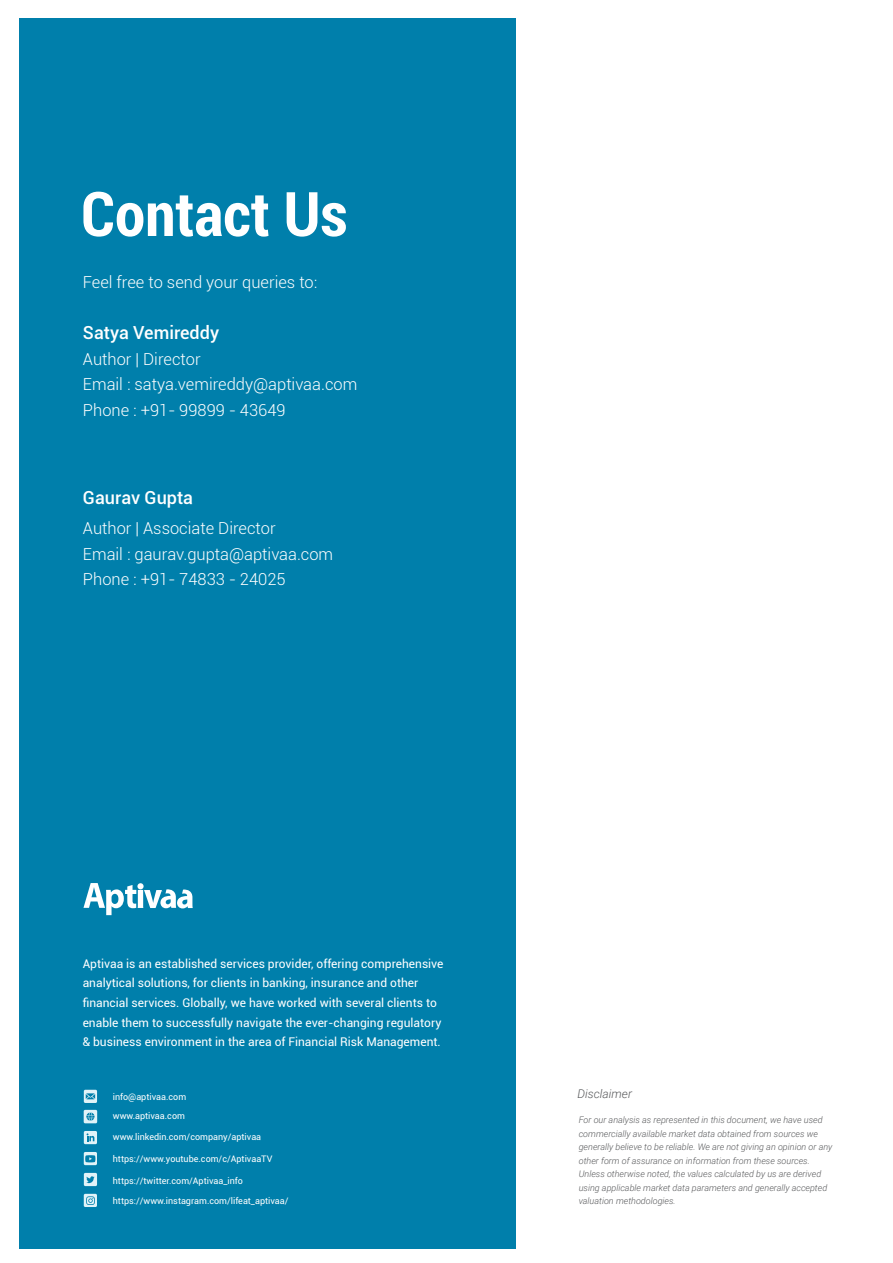
<style>
.page{position:relative;width:893px;height:1263px;background:#fff}
.page>*{position:absolute;margin:0;border:0;box-sizing:border-box;transform-origin:0 0}
.t1{font:700 condensed 61.5px "Roboto";color:#fff}
.t2{font:500 18px "Roboto";color:#fff}
.t3{font:300 16.5px/25.5px "Roboto";color:#fff}
.t4{font:12px/19.5px "Roboto";color:#fff}
.t5{font:italic 300 12px "Roboto";color:#58595b}
.t6{font:italic 300 9px/13.5px "Roboto";color:#58595b}
.t7{font:9px/19.4px "Roboto";color:#fff}
</style>
<div class="page">
<div style="left:19px;top:18px;width:496px;height:1230px;background:#007fab"></div>
<svg style="left:83px;top:883px;width:110px;height:32px"></svg>
<div style="left:137px;top:883px;width:7px;height:6px;background:#fff;border-radius:50%"></div>
<svg style="left:84px;top:1090px;width:13px;height:13px"></svg>
<svg style="left:86px;top:1093px;width:9px;height:6px"></svg>
<div style="left:84px;top:1110px;width:13px;height:13px;background:#e1f3f8;border-radius:2px"></div>
<svg style="left:86px;top:1112px;width:9px;height:8px"></svg>
<div style="left:84px;top:1173px;width:13px;height:13px;background:#e1f3f8;border-radius:2px"></div>
<svg style="left:86px;top:1176px;width:9px;height:7px"></svg>
<svg style="left:84px;top:1152px;width:13px;height:13px"></svg>
<svg style="left:85px;top:1155px;width:10px;height:7px"></svg>
<svg style="left:84px;top:1131px;width:13px;height:13px"></svg>
<svg style="left:87px;top:1133px;width:7px;height:8px"></svg>
<div style="left:84px;top:1194px;width:13px;height:13px;background:#e1f3f8;border-radius:2px"></div>
<svg style="left:86px;top:1196px;width:9px;height:9px"></svg>
<h1 class="t1" style="left:81px;top:171px;width:268px">Contact Us</h1>
<h3 class="t3" style="left:83px;top:269px;width:236px">Feel free to send your queries to:</h3>
<h2 class="t2" style="left:83px;top:320px;width:138px">Satya Vemireddy</h2>
<h3 class="t3" style="left:83px;top:346px;width:276px">Author | Director<br>Email : satya.vemireddy@aptivaa.com<br>Phone : +91- 99899 - 43649</h3>
<h2 class="t2" style="left:83px;top:485px;width:112px">Gaurav Gupta</h2>
<h3 class="t3" style="left:83px;top:515px;width:252px">Author | Associate Director<br>Email : gaurav.gupta@aptivaa.com<br>Phone : +91- 74833 - 24025</h3>
<p class="t4" style="left:83px;top:953px;width:362px">Aptivaa is an established services provider, offering comprehensive analytical solutions, for clients in banking, insurance and other financial services. Globally, we have worked with several clients to enable them to successfully navigate the ever-changing regulatory &amp; business environment in the area of Financial Risk Management.</p>
<p class="t7" style="left:113px;top:1086px;width:75px">info@aptivaa.com www.aptivaa.com</p>
<p class="t7" style="left:113px;top:1127px;width:150px">www.linkedin.com/company/aptivaa</p>
<p class="t7" style="left:113px;top:1148px;width:161px">https://www.youtube.com/c/AptivaaTV</p>
<p class="t7" style="left:113px;top:1170px;width:132px">https://twitter.com/Aptivaa_info</p>
<p class="t7" style="left:113px;top:1191px;width:177px">https://www.instagram.com/lifeat_aptivaa/</p>
<h3 class="t5" style="left:578px;top:1085px;width:56px">Disclaimer</h3>
<p class="t6" style="left:579px;top:1113px;width:255px">For our analysis as represented in this document, we have used commercially available market data obtained from sources we generally believe to be reliable. We are not giving an opinion or any other form of assurance on information from these sources.<br>Unless otherwise noted, the values calculated by us are derived using applicable market data parameters and generally accepted valuation methodologies.</p>
</div>
